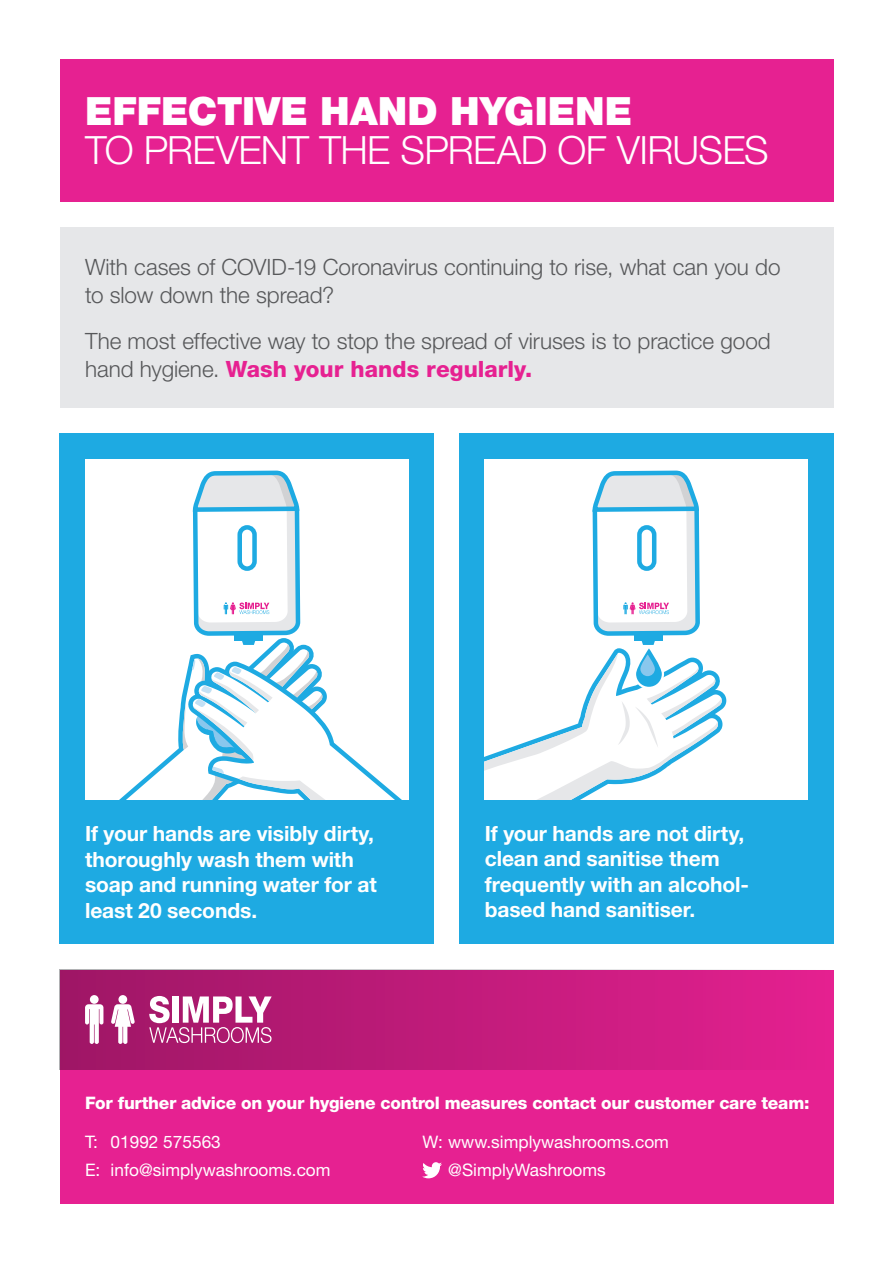
<style>
.page{position:relative;width:893px;height:1263px;background:#fff}
.page>*{position:absolute;margin:0;border:0;box-sizing:border-box;transform-origin:0 0}
.t1{font:300 39px "Helvetica Neue LT Std";letter-spacing:-.015em;color:#fff}
.t2{font:900 39px "Helvetica Neue LT Std";color:#fff}
.t3{font:300 22.5px/28.5px "Helvetica Neue LT Std";letter-spacing:-.005em;color:#57585a}
.t4{font:700 21px/25.5px "Helvetica Neue LT Std";letter-spacing:-.005em;color:#fff}
.t5{font:17.25px/28.3px "Helvetica Neue LT Std";color:#fff}
.t6{font:800 17.25px "Helvetica Neue LT Std";letter-spacing:-.015em;color:#fff}
.s1{font-weight:800;color:#e62191}
</style>
<div class="page">
<div style="left:60px;top:434px;width:374px;height:510px;background:#1eaae2"></div>
<div style="left:60px;top:227px;width:773px;height:181px;background:#e6e7e9"></div>
<div style="left:459px;top:434px;width:374px;height:510px;background:#1eaae2"></div>
<div style="left:60px;top:969px;width:773px;height:234px;background:#e62191"></div>
<svg style="left:422px;top:1162px;width:20px;height:16px"></svg>
<div style="left:85px;top:459px;width:323px;height:340px;background:#fff"></div>
<svg style="left:120px;top:470px;width:281px;height:329px"></svg>
<div style="left:485px;top:459px;width:323px;height:340px;background:#fff"></div>
<svg style="left:485px;top:470px;width:241px;height:329px"></svg>
<div style="left:637px;top:525px;width:19px;height:46px;border:5px solid #1eaae2;border-radius:7px"></div>
<div style="left:60px;top:60px;width:773px;height:142px;background:#e62191"></div>
<div style="left:60px;top:969px;width:773px;height:100px;background:linear-gradient(to right,#9d1665,#e32090)"></div>
<svg style="left:149px;top:996px;width:123px;height:47px;background:#cd76a8"></svg>
<svg style="left:85px;top:995px;width:18px;height:49px"></svg>
<div style="left:118px;top:995px;width:9px;height:9px;background:#fff;border-radius:50%"></div>
<svg style="left:111px;top:1004px;width:24px;height:40px"></svg>
<h1 class="t2" style="left:85px;top:88px;width:549px">EFFECTIVE HAND HYGIENE</h1>
<h1 class="t1" style="left:85px;top:126px;width:685px">TO PREVENT THE SPREAD OF VIRUSES</h1>
<p class="t3" style="left:85px;top:252px;width:697px">With cases of COVID-19 Coronavirus continuing to rise, what can you do to slow down the spread?</p>
<p class="t3" style="left:85px;top:326px;width:687px">The most effective way to stop the spread of viruses is to practice good hand hygiene. <span class="s1">Wash your hands regularly.</span></p>
<p class="t4" style="left:85px;top:820px;width:293px">If your hands are visibly dirty, thoroughly wash them with soap and running water for at least 20 seconds.</p>
<p class="t4" style="left:485px;top:820px;width:266px">If your hands are not dirty, clean and sanitise them frequently with an alcohol&shy;based hand sanitiser.</p>
<p class="t6" style="left:85px;top:1093px;width:726px">For further advice on your hygiene control measures contact our customer care team:</p>
<p class="t5" style="left:85px;top:1127px;width:247px">T: 01992 575563<br>E: info@simplywashrooms.com</p>
<p class="t5" style="left:448px;top:1127px;width:222px;text-indent:-26px">W: www.simplywashrooms.com @SimplyWashrooms</p>
</div>
